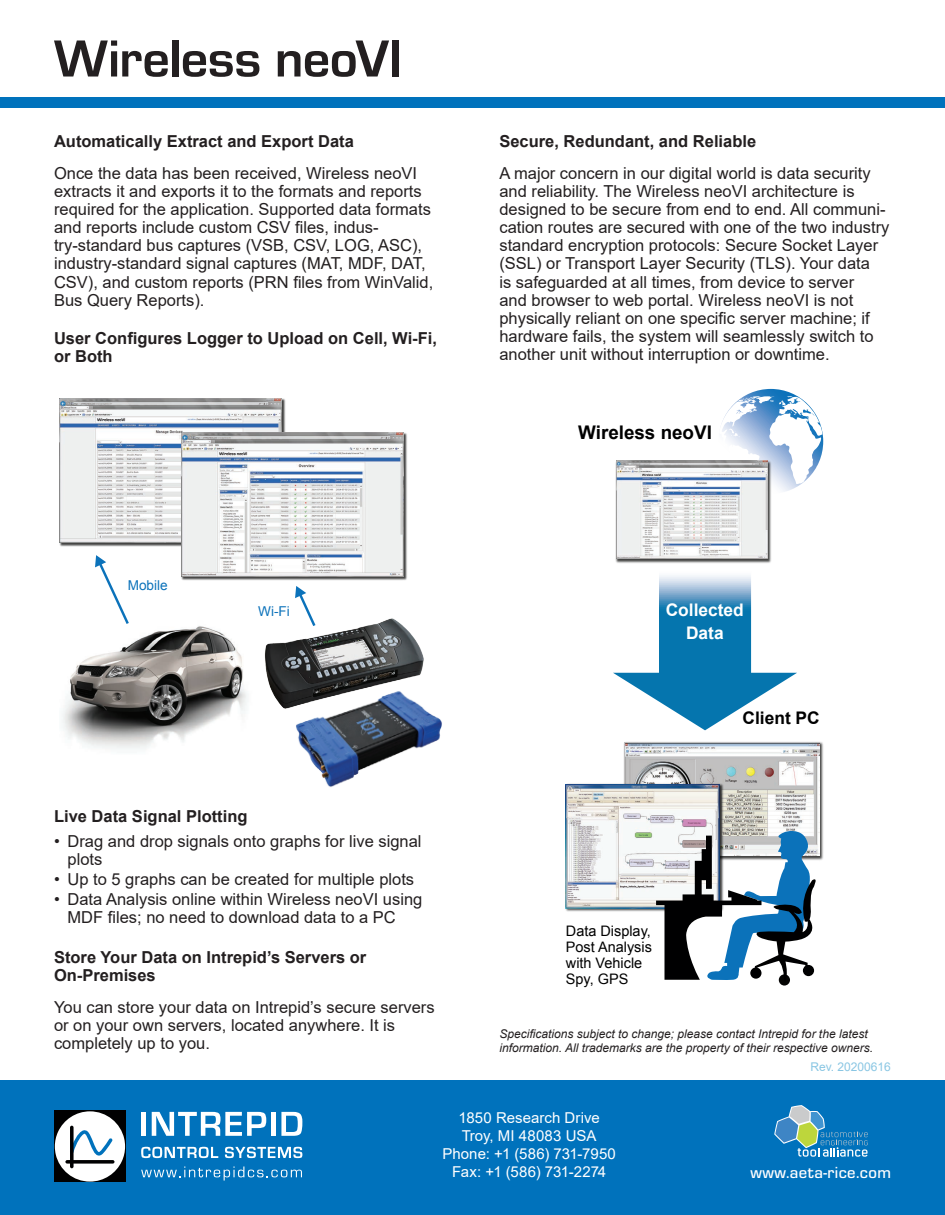
<style>
.page{position:relative;width:945px;height:1215px;background:#fff}
.page>*{position:absolute;margin:0;border:0;box-sizing:border-box;transform-origin:0 0}
.Header_-_Page_2_Titl{font:700 54px "Eurostile";letter-spacing:-.005em;color:#231f20}
.t1{font:700 18.75px "Arial";color:#000001}
.t2{font:700 17.4px/23.1px "Arial";color:#fff;text-align:center}
.t3{font:700 17.4px "Arial";color:#000001}
.t4{font:500 16.65px "Eurostile";letter-spacing:.025em;color:#fff}
.Normal_-_11_pt{font:16.5px/18.1px "Arial";color:#231f20}
.Heading_1_-_11_pt{font:700 16.5px/18.1px "Arial";color:#231f20}
.t5{font:15px/18px "Arial";letter-spacing:.005em;color:#fff;text-align:center}
.t6{font:14.4px/15.9px "Arial";color:#000001}
.t7{font:13.65px "Arial";color:#0b72ba}
.Disclaimer{font:italic 12px/13.2px "Arial";color:#231f20}
.Footer_Revision{font:12px "Arial";color:#89c6e3}
</style>
<div class="page">
<div style="left:0;top:97px;width:945px;height:11px;background:#0072bc"></div>
<div style="left:0;top:1080px;width:945px;height:135px;background:#0072bc"></div>
<div style="left:141px;top:1112px;width:5px;height:24px;background:#fff"></div>
<svg style="left:152px;top:1112px;width:114px;height:24px"></svg>
<hr style="left:271px;top:1112px;width:4px;height:24px;background:#fff">
<svg style="left:281px;top:1112px;width:21px;height:24px"></svg>
<svg style="left:141px;top:1147px;width:77px;height:11px"></svg>
<svg style="left:225px;top:1147px;width:77px;height:11px"></svg>
<svg style="left:141px;top:1167px;width:161px;height:14px"></svg>
<div style="left:54px;top:1111px;width:72px;height:71px;background:#000001"></div>
<svg style="left:55px;top:1111px;width:70px;height:71px"></svg>
<svg style="left:774px;top:1105px;width:94px;height:52px"></svg>
<img style="left:623px;top:742px;width:201px;height:118px">
<img style="left:624px;top:742px;width:195px;height:89px">
<img style="left:566px;top:783px;width:158px;height:129px">
<img style="left:566px;top:784px;width:154px;height:124px">
<svg style="left:656px;top:831px;width:163px;height:155px"></svg>
<svg style="left:613px;top:575px;width:184px;height:155px"></svg>
<svg style="left:718px;top:389px;width:105px;height:105px"></svg>
<svg style="left:719px;top:396px;width:104px;height:95px"></svg>
<img style="left:615px;top:459px;width:158px;height:104px">
<img style="left:616px;top:461px;width:152px;height:98px">
<img style="left:59px;top:398px;width:227px;height:149px">
<img style="left:59px;top:399px;width:223px;height:144px">
<img style="left:62px;top:626px;width:185px;height:123px">
<svg style="left:95px;top:555px;width:36px;height:72px"></svg>
<svg style="left:295px;top:586px;width:16px;height:28px"></svg>
<img style="left:180px;top:432px;width:227px;height:149px">
<img style="left:181px;top:433px;width:223px;height:144px">
<img style="left:265px;top:614px;width:159px;height:89px">
<img style="left:279px;top:677px;width:163px;height:110px">
<p class="Header_-_Page_2_Titl" style="left:54px;top:20px;width:350px">Wireless neoVI</p>
<p class="Heading_1_-_11_pt" style="left:54px;top:132px;width:301px">Automatically Extract and Export Data</p>
<p class="Normal_-_11_pt" style="left:54px;top:164px;width:381px">Once the data has been received, Wireless neoVI extracts it and exports it to the formats and reports required for the application. Supported data formats and reports include custom CSV files, indus&shy;try-standard bus captures (VSB, CSV, LOG, ASC), industry-standard signal captures (MAT, MDF, DAT, CSV), and custom reports (PRN files from WinValid, Bus Query Reports).</p>
<p class="Heading_1_-_11_pt" style="left:54px;top:329px;width:385px">User Configures Logger to Upload on Cell, Wi-Fi, or Both</p>
<p class="t7" style="left:128px;top:577px;width:42px">Mobile</p>
<p class="t7" style="left:258px;top:602px;width:33px">Wi-Fi</p>
<p class="Heading_1_-_11_pt" style="left:54px;top:807px;width:195px">Live Data Signal Plotting</p>
<p class="Normal_-_11_pt" style="left:68px;top:832px;width:355px;text-indent:-14px">• Drag and drop signals onto graphs for live signal plots</p>
<p class="Normal_-_11_pt" style="left:54px;top:870px;width:362px">• Up to 5 graphs can be created for multiple plots</p>
<p class="Normal_-_11_pt" style="left:68px;top:890px;width:356px;text-indent:-14px">• Data Analysis online within Wireless neoVI using<br>MDF files; no need to download data to a PC</p>
<p class="Heading_1_-_11_pt" style="left:54px;top:948px;width:314px">Store Your Data on Intrepid’s Servers or<br>On-Premises</p>
<p class="Normal_-_11_pt" style="left:54px;top:998px;width:382px">You can store your data on Intrepid’s secure servers or on your own servers, located anywhere. It is completely up to you.</p>
<p class="Heading_1_-_11_pt" style="left:499px;top:132px;width:258px">Secure, Redundant, and Reliable</p>
<p class="Normal_-_11_pt" style="left:499px;top:164px;width:391px">A major concern in our digital world is data security and reliability. The Wireless neoVI architecture is designed to be secure from end to end. All communi&shy;cation routes are secured with one of the two industry standard encryption protocols: Secure Socket Layer (SSL) or Transport Layer Security (TLS). Your data<br>is safeguarded at all times, from device to server<br>and browser to web portal. Wireless neoVI is not physically reliant on one specific server machine; if hardware fails, the system will seamlessly switch to another unit without interruption or downtime.</p>
<p class="t1" style="left:578px;top:420px;width:135px">Wireless neoVI</p>
<p class="t2" style="left:666px;top:598px;width:80px">Collected<br>Data</p>
<p class="t6" style="left:566px;top:923px;width:88px">Data Display,<br>Post Analysis with Vehicle<br>Spy, GPS</p>
<p class="t3" style="left:743px;top:706px;width:79px">Client PC</p>
<p class="Disclaimer" style="left:500px;top:1028px;width:375px">Specifications subject to change; please contact Intrepid for the latest information. All trademarks are the property of their respective owners.</p>
<p class="Footer_Revision" style="left:810px;top:1058px;width:82px">Rev. 20200616</p>
<p class="t5" style="left:443px;top:1109px;width:175px">1850 Research Drive<br>Troy, MI 48083 USA<br>Phone: +1 (586) 731-7950<br>Fax: +1 (586) 731-2274</p>
<p class="t4" style="left:751px;top:1161px;width:142px">www.aeta-rice.com</p>
</div>
